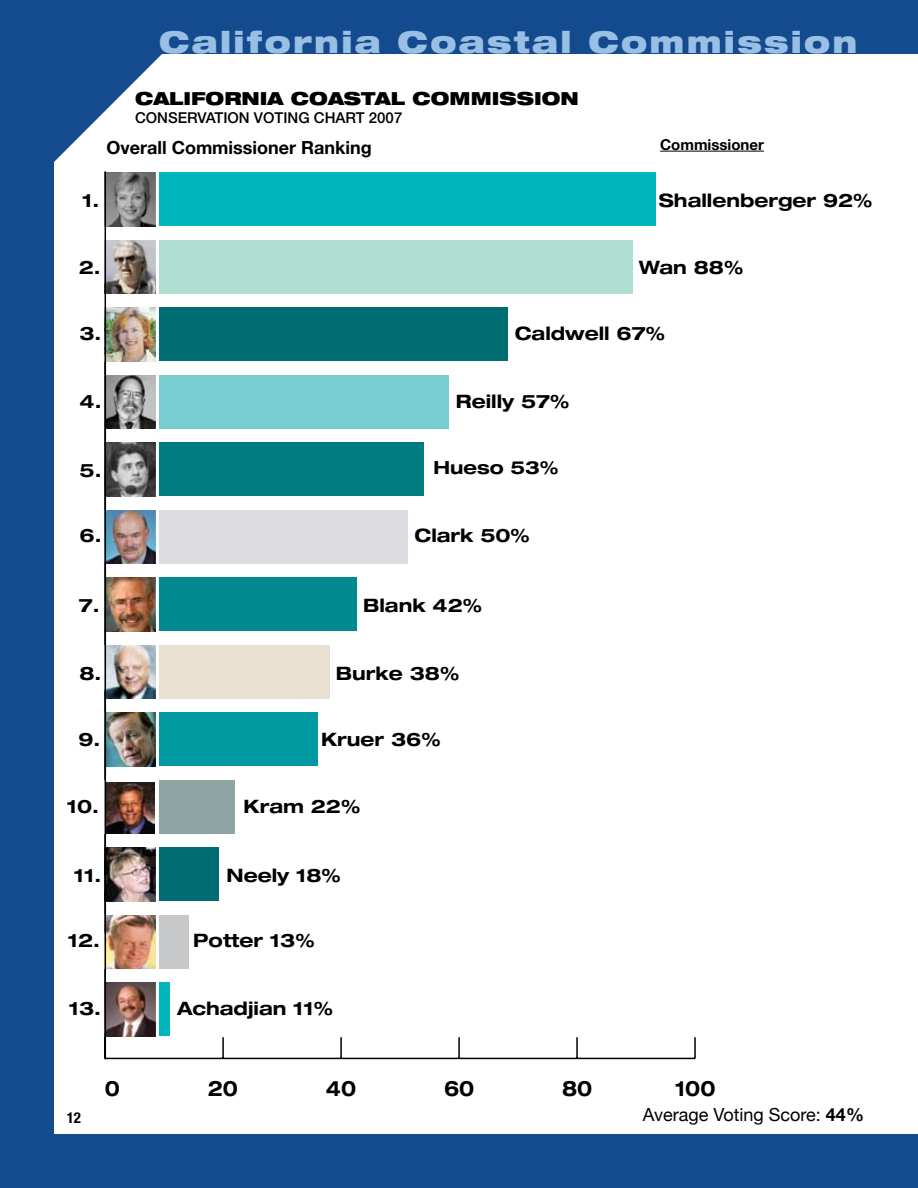
<style>
.page{position:relative;width:918px;height:1188px;background:#144a8e}
.page>*{position:absolute;margin:0;border:0;box-sizing:border-box;transform-origin:0 0}
.t1{font:900 expanded 30px "Helvetica Neue";letter-spacing:.075em;color:#99bfe5}
.t2{font:700 expanded 21.3px "Helvetica Neue";color:#000;scale:.87 1}
.t3{font:700 expanded 18.45px "Helvetica Neue";color:#000}
.t4{font:900 expanded 18px "Helvetica Neue";color:#000}
.t5{font:700 18px "Helvetica Neue";color:#000}
.t6{font:18px "Helvetica Neue";color:#000}
.t7{font:700 expanded 18px "Helvetica Neue";color:#000}
.t8{font:500 15px "Helvetica Neue";color:#000}
.t9{font:700 15px "Helvetica Neue";color:#000}
.t10{font:700 condensed 15px "Helvetica Neue";color:#000}
.s1{font-weight:700}
</style>
<div class="page">
<div style="left:54px;top:54px;width:863px;height:1080px;background:#fff"></div>
<svg style="left:917px;top:54px;width:1px;height:1080px"></svg>
<hr style="left:660px;top:151px;width:104px;height:1px;background:#000">
<hr style="left:105px;top:1058px;width:590px;height:1px;background:#000">
<hr style="left:222px;top:1037px;width:2px;height:21px;background:#000">
<hr style="left:340px;top:1037px;width:2px;height:21px;background:#000">
<hr style="left:458px;top:1037px;width:2px;height:21px;background:#000">
<hr style="left:576px;top:1037px;width:2px;height:21px;background:#000">
<hr style="left:694px;top:1037px;width:2px;height:21px;background:#000">
<hr style="left:104px;top:326px;width:2px;height:732px;background:#000">
<div style="left:113px;top:172px;width:543px;height:54px;background:#00b6bd"></div>
<img style="left:106px;top:172px;width:50px;height:54px">
<div style="left:113px;top:240px;width:519px;height:54px;background:#b1ded2"></div>
<img style="left:106px;top:240px;width:50px;height:54px">
<div style="left:112px;top:307px;width:396px;height:54px;background:#006d72"></div>
<img style="left:104px;top:307px;width:52px;height:54px">
<div style="left:113px;top:375px;width:336px;height:54px;background:#78cdd0"></div>
<img style="left:106px;top:375px;width:50px;height:54px">
<div style="left:111px;top:442px;width:313px;height:54px;background:#007c81"></div>
<img style="left:106px;top:442px;width:50px;height:54px">
<div style="left:112px;top:510px;width:295px;height:54px;background:#dcdbe0"></div>
<img style="left:104px;top:510px;width:52px;height:54px">
<div style="left:109px;top:578px;width:248px;height:54px;background:#008a90"></div>
<img style="left:106px;top:578px;width:50px;height:54px">
<div style="left:105px;top:645px;width:224px;height:54px;background:#e9e0d2"></div>
<img style="left:106px;top:645px;width:50px;height:54px">
<div style="left:105px;top:712px;width:212px;height:54px;background:#00999f"></div>
<img style="left:106px;top:712px;width:50px;height:54px">
<div style="left:105px;top:780px;width:130px;height:54px;background:#8fa5a4"></div>
<svg style="left:106px;top:780px;width:50px;height:54px"></svg>
<img style="left:107px;top:783px;width:48px;height:51px">
<div style="left:112px;top:848px;width:107px;height:54px;background:#006d72"></div>
<img style="left:106px;top:848px;width:50px;height:54px">
<div style="left:112px;top:915px;width:77px;height:54px;background:#c6c8ca"></div>
<img style="left:106px;top:915px;width:50px;height:54px">
<div style="left:105px;top:982px;width:65px;height:54px;background:#00b6bd"></div>
<img style="left:106px;top:982px;width:50px;height:54px">
<hr style="left:105px;top:171px;width:1px;height:888px;background:#000">
<hr style="left:156px;top:162px;width:3px;height:882px;background:#fff">
<h1 class="t1" style="left:159px;top:23px;width:700px">California Coastal Commission</h1>
<p class="t4" style="left:135px;top:87px;width:445px">CALIFORNIA COASTAL COMMISSION</p>
<p class="t8" style="left:135px;top:109px;width:269px">CONSERVATION VOTING CHART 2007</p>
<p class="t5" style="left:106px;top:136px;width:267px">Overall Commissioner Ranking</p>
<p class="t9" style="left:660px;top:135px;width:105px">Commissioner</p>
<p class="t3" style="left:82px;top:188px;width:19px">1.</p>
<p class="t3" style="left:659px;top:188px;width:215px">Shallenberger 92%</p>
<p class="t3" style="left:79px;top:256px;width:23px">2.</p>
<p class="t3" style="left:639px;top:256px;width:106px">Wan 88%</p>
<p class="t3" style="left:79px;top:322px;width:23px">3.</p>
<p class="t3" style="left:515px;top:322px;width:152px">Caldwell 67%</p>
<p class="t3" style="left:80px;top:390px;width:23px">4.</p>
<p class="t3" style="left:456px;top:390px;width:115px">Reilly 57%</p>
<p class="t3" style="left:80px;top:459px;width:23px">5.</p>
<p class="t7" style="left:434px;top:456px;width:127px">Hueso 53%</p>
<p class="t3" style="left:80px;top:524px;width:23px">6.</p>
<p class="t3" style="left:415px;top:524px;width:117px">Clark 50%</p>
<p class="t3" style="left:79px;top:593px;width:22px">7.</p>
<p class="t3" style="left:363px;top:593px;width:121px">Blank 42%</p>
<p class="t3" style="left:79px;top:662px;width:23px">8.</p>
<p class="t3" style="left:336px;top:662px;width:125px">Burke 38%</p>
<p class="t3" style="left:78px;top:728px;width:23px">9.</p>
<p class="t3" style="left:321px;top:728px;width:121px">Kruer 36%</p>
<p class="t3" style="left:67px;top:795px;width:34px">10.</p>
<p class="t3" style="left:244px;top:795px;width:118px">Kram 22%</p>
<p class="t3" style="left:74px;top:863px;width:29px">11.</p>
<p class="t3" style="left:227px;top:863px;width:116px">Neely 18%</p>
<p class="t3" style="left:68px;top:928px;width:34px">12.</p>
<p class="t3" style="left:193px;top:928px;width:123px">Potter 13%</p>
<p class="t3" style="left:69px;top:997px;width:34px">13.</p>
<p class="t3" style="left:177px;top:997px;width:158px">Achadjian 11%</p>
<p class="t10" style="left:67px;top:1108px;width:16px">12</p>
<p class="t2" style="left:105px;top:1075px;width:19px">0</p>
<p class="t2" style="left:208px;top:1075px;width:36px">20</p>
<p class="t2" style="left:326px;top:1075px;width:36px">40</p>
<p class="t2" style="left:444px;top:1075px;width:36px">60</p>
<p class="t2" style="left:562px;top:1075px;width:36px">80</p>
<p class="t2" style="left:675px;top:1075px;width:48px">100</p>
<p class="t6" style="left:643px;top:1104px;width:223px">Average Voting Score: <span class="s1">44%</span></p>
</div>
